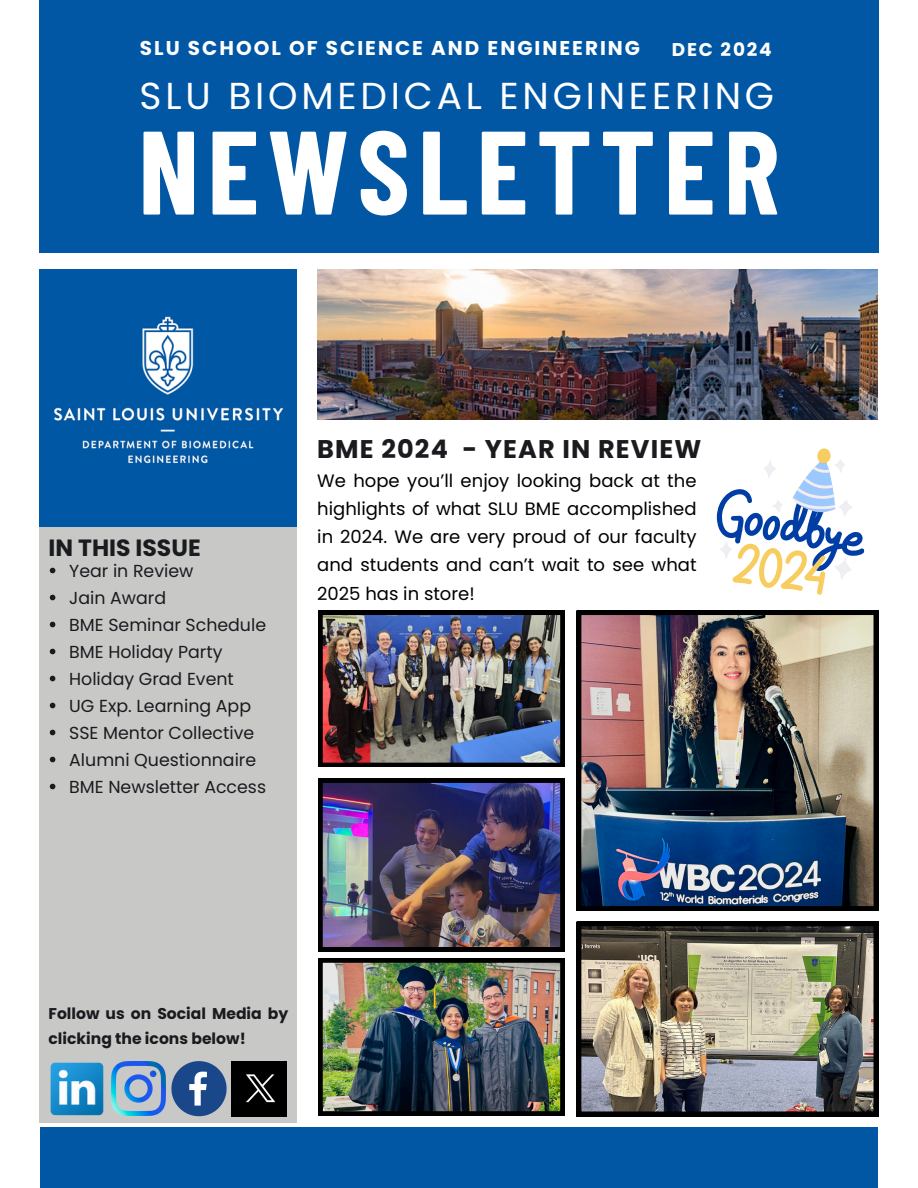
<style>
.page{position:relative;width:918px;height:1188px;background:#fff}
.page>*{position:absolute;margin:0;border:0;box-sizing:border-box;transform-origin:0 0}
.t1{font:700 118.5px "Barlow Condensed";letter-spacing:.07em;color:#fff}
.t2{font:37.5px "Poppins";letter-spacing:.1em;color:#fff}
.t3{font:700 25.5px "Poppins";letter-spacing:.045em;color:#1a1b1e}
.t4{font:700 23.55px "Poppins";color:#1a1b1e}
.t5{font:700 19.95px "Poppins";letter-spacing:.1em;color:#fff}
.t6{font:700 18.45px "Poppins";letter-spacing:.1em;color:#fff}
.t7{font:18px/28.2px "Poppins";color:#000;text-align:justify}
.t8{font:17.4px "Poppins";color:#1a1b1e}
.t9{font:700 15.6px/24.8px "Poppins";color:#1a1b1e}
</style>
<div class="page">
<div style="left:40px;top:1127px;width:838px;height:61px;background:#0157a4"></div>
<div style="left:39px;top:0;width:839px;height:252px;background:#0157a4"></div>
<img style="left:317px;top:270px;width:561px;height:150px">
<div style="left:39px;top:496px;width:258px;height:626px;background:#c8c9c7"></div>
<img style="left:39px;top:269px;width:258px;height:258px">
<img style="left:50px;top:1062px;width:54px;height:54px">
<svg style="left:171px;top:1061px;width:56px;height:55px"></svg>
<img style="left:112px;top:1062px;width:54px;height:54px">
<img style="left:232px;top:1061px;width:55px;height:55px">
<img style="left:318px;top:611px;width:247px;height:156px">
<img style="left:318px;top:958px;width:247px;height:158px">
<img style="left:577px;top:611px;width:301px;height:300px">
<img style="left:318px;top:778px;width:247px;height:174px">
<img style="left:577px;top:922px;width:301px;height:194px">
<svg style="left:716px;top:448px;width:149px;height:147px"></svg>
<svg style="left:50px;top:568px;width:5px;height:5px"></svg>
<svg style="left:50px;top:595px;width:5px;height:5px"></svg>
<svg style="left:50px;top:622px;width:5px;height:5px"></svg>
<svg style="left:50px;top:649px;width:5px;height:5px"></svg>
<svg style="left:50px;top:676px;width:5px;height:5px"></svg>
<svg style="left:50px;top:703px;width:5px;height:5px"></svg>
<svg style="left:50px;top:730px;width:5px;height:5px"></svg>
<svg style="left:50px;top:757px;width:5px;height:5px"></svg>
<svg style="left:50px;top:784px;width:5px;height:5px"></svg>
<p class="t5" style="left:140px;top:34px;width:502px">SLU SCHOOL OF SCIENCE AND ENGINEERING</p>
<p class="t6" style="left:672px;top:37px;width:101px">DEC 2024</p>
<p class="t2" style="left:140px;top:70px;width:636px">SLU BIOMEDICAL ENGINEERING</p>
<p class="t1" style="left:138px;top:96px;width:643px">NEWSLETTER</p>
<h4 class="t4" style="left:49px;top:531px;width:154px">IN THIS ISSUE</h4>
<h2 class="t8" style="left:69px;top:558px;width:126px">Year in Review</h2>
<h1 class="t8" style="left:69px;top:585px;width:98px">Jain Award</h1>
<p class="t8" style="left:69px;top:612px;width:198px">BME Seminar Schedule</p>
<h3 class="t8" style="left:69px;top:639px;width:155px">BME Holiday Party</h3>
<p class="t8" style="left:69px;top:666px;width:166px">Holiday Grad Event</p>
<p class="t8" style="left:69px;top:693px;width:183px">UG Exp. Learning App</p>
<p class="t8" style="left:69px;top:720px;width:186px">SSE Mentor Collective</p>
<p class="t8" style="left:69px;top:747px;width:189px">Alumni Questionnaire</p>
<p class="t8" style="left:69px;top:774px;width:198px">BME Newsletter Access</p>
<p class="t3" style="left:317px;top:431px;width:386px">BME 2024 - YEAR IN REVIEW</p>
<h4 class="t7" style="left:317px;top:467px;width:381px">We hope you’ll enjoy looking back at the highlights of what SLU BME accomplished in 2024. We are very proud of our faculty and students and can’t wait to see what 2025 has in store!</h4>
<p class="t9" style="left:49px;top:1001px;width:241px">Follow us on Social Media by clicking the icons below!</p>
</div>
